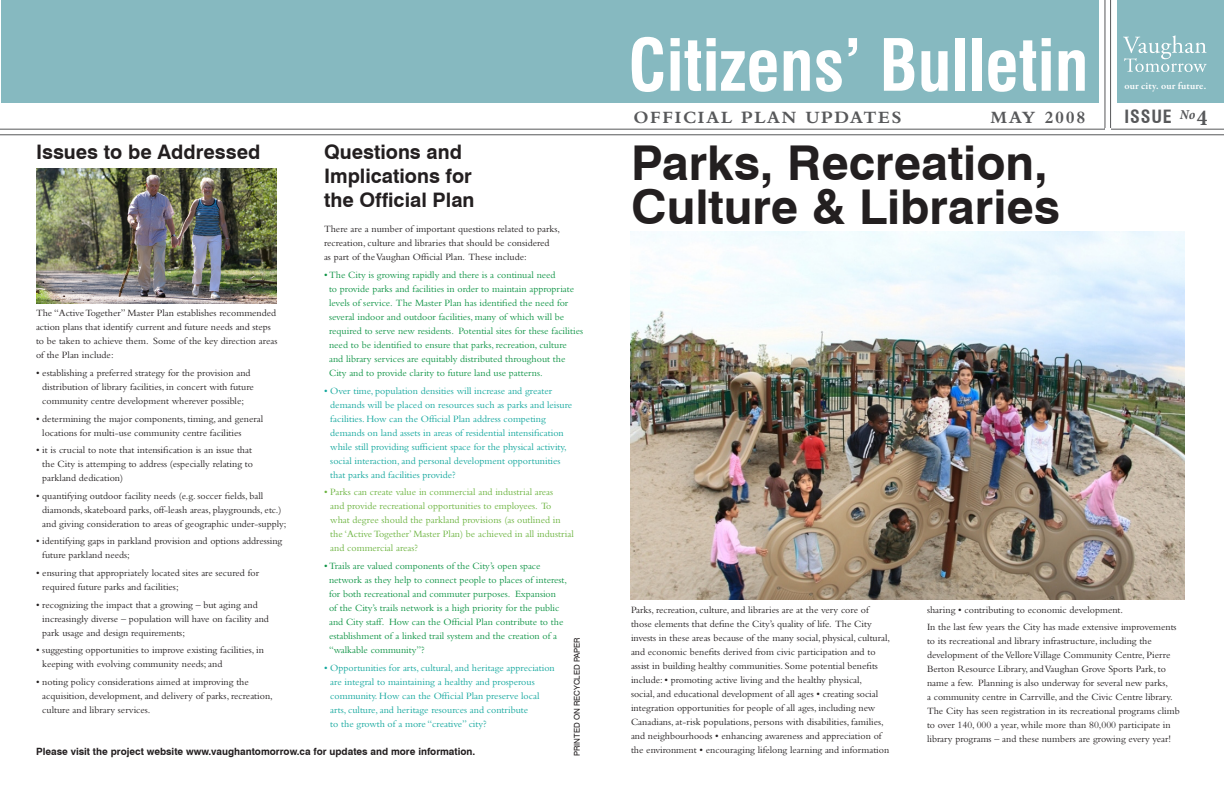
<style>
.page{position:relative;width:1224px;height:792px;background:#fff}
.page>*{position:absolute;margin:0;border:0;box-sizing:border-box;transform-origin:0 0}
.t1{font:700 condensed 70px "Swiss 721 BT";color:#fff}
.t2{font:700 48px/44px "Swiss 721 BT";color:#231f20}
.t3{font:700 20px/24px "Swiss 721 BT";color:#231f20}
.t4{font:700 18px "Bembo";letter-spacing:.09em;color:#57585a}
.t5{font:700 condensed 17.8px "Swiss 721 BT";letter-spacing:.05em;color:#57585a}
.t6{font:600 10.2px "Garamond Premr Pro";letter-spacing:.015em;color:#fff}
.t7{font:10px/14px "Bembo";color:#231f20}
.t8{font:10px/14px "Bembo";color:#0d9344}
.t9{font:10px/14px "Bembo";color:#12a79d}
.t10{font:10px/14px "Bembo";color:#6bb33e}
.t11{font:700 10px "Swiss 721 BT";color:#231f20}
.t12{font:8px "Swiss 721 BT";color:#231f20}
.s1{font-family:"Minion Pro";font-size:22.8px}
</style>
<div class="page">
<img style="left:630px;top:232px;width:555px;height:367px">
<div style="left:612px;top:1px;width:487px;height:102px;background:#86b9c0"></div>
<div style="left:1px;top:1px;width:619px;height:102px;background:#86b9c0"></div>
<div style="left:1118px;top:1px;width:106px;height:102px;background:#86b9c0"></div>
<hr style="left:1px;top:129px;width:1223px;height:1px;background:#57585a">
<hr style="left:1px;top:134px;width:1223px;height:1px;background:#57585a">
<hr style="left:1110px;top:0;width:1px;height:129px;background:#57585a">
<hr style="left:1105px;top:0;width:1px;height:129px;background:#57585a">
<svg style="left:1123px;top:35px;width:84px;height:37px"></svg>
<img style="left:36px;top:168px;width:240px;height:135px">
<p class="t3" style="left:324px;top:140px;width:152px">Questions and<br>Implications for the Official Plan</p>
<p class="t7" style="left:324px;top:222px;width:238px">There are a number of important questions related to parks, recreation, culture and libraries that should be considered<br>as part of the Vaughan Official Plan. These include:</p>
<p class="t8" style="left:329px;top:268px;width:256px;text-indent:-5px">• The City is growing rapidly and there is a continual need<br>to provide parks and facilities in order to maintain appropriate levels of service. The Master Plan has identified the need for several indoor and outdoor facilities, many of which will be required to serve new residents. Potential sites for these facilities need to be identified to ensure that parks, recreation, culture and library services are equitably distributed throughout the City and to provide clarity to future land use patterns.</p>
<p class="t9" style="left:330px;top:383px;width:243px;text-indent:-6px">• Over time, population densities will increase and greater demands will be placed on resources such as parks and leisure facilities. How can the Official Plan address competing demands on land assets in areas of residential intensification while still providing sufficient space for the physical activity, social interaction, and personal development opportunities that parks and facilities provide?</p>
<p class="t10" style="left:330px;top:485px;width:245px;text-indent:-6px">• Parks can create value in commercial and industrial areas<br>and provide recreational opportunities to employees. To<br>what degree should the parkland provisions (as outlined in the ‘Active Together’ Master Plan) be achieved in all industrial and commercial areas?</p>
<p class="t8" style="left:329px;top:558px;width:240px;text-indent:-5px">• Trails are valued components of the City’s open space network as they help to connect people to places of interest, for both recreational and commuter purposes. Expansion<br>of the City’s trails network is a high priority for the public and City staff. How can the Official Plan contribute to the establishment of a linked trail system and the creation of a “walkable community”?</p>
<p class="t9" style="left:330px;top:660px;width:226px;text-indent:-6px">• Opportunities for arts, cultural, and heritage appreciation are integral to maintaining a healthy and prosperous community. How can the Official Plan preserve local arts, culture, and heritage resources and contribute<br>to the growth of a more “creative” city?</p>
<p class="t3" style="left:36px;top:140px;width:226px">Issues to be Addressed</p>
<p class="t7" style="left:36px;top:306px;width:243px">The “Active Together” Master Plan establishes recommended action plans that identify current and future needs and steps to be taken to achieve them. Some of the key direction areas of the Plan include:</p>
<p class="t7" style="left:42px;top:365px;width:213px;text-indent:-6px">• establishing a preferred strategy for the provision and distribution of library facilities, in concert with future community centre development wherever possible;</p>
<p class="t7" style="left:42px;top:411px;width:222px;text-indent:-6px">• determining the major components, timing, and general locations for multi-use community centre facilities</p>
<p class="t7" style="left:42px;top:443px;width:212px;text-align:justify;text-indent:-6px">• it is crucial to note that intensification is an issue that the City is attemping to address (especially relating to parkland dedication)</p>
<p class="t7" style="left:42px;top:488px;width:246px;text-indent:-6px">• quantifying outdoor facility needs (e.g. soccer fields, ball diamonds, skateboard parks, off-leash areas, playgrounds, etc.) and giving consideration to areas of geographic under-supply;</p>
<p class="t7" style="left:42px;top:534px;width:242px;text-indent:-6px">• identifying gaps in parkland provision and options addressing future parkland needs;</p>
<p class="t7" style="left:42px;top:565px;width:218px;text-indent:-6px">• ensuring that appropriately located sites are secured for required future parks and facilities;</p>
<p class="t7" style="left:42px;top:597px;width:228px;text-indent:-6px">• recognizing the impact that a growing – but aging and increasingly diverse – population will have on facility and park usage and design requirements;</p>
<p class="t7" style="left:42px;top:643px;width:223px;text-indent:-6px">• suggesting opportunities to improve existing facilities, in keeping with evolving community needs; and</p>
<p class="t7" style="left:42px;top:674px;width:232px;text-indent:-6px">• noting policy considerations aimed at improving the acquisition, development, and delivery of parks, recreation, culture and library services.</p>
<p class="t12" style="left:572px;top:756px;width:120px;rotate:-90deg">printed on recycled paper</p>
<p class="t11" style="left:36px;top:745px;width:441px">Please visit the project website www.vaughantomorrow.ca for updates and more information.</p>
<p class="t1" style="left:628px;top:23px;width:462px">Citizens’ Bulletin</p>
<p class="t4" style="left:633px;top:107px;width:270px">OFFICIAL PLAN UPDATES</p>
<p class="t4" style="left:991px;top:107px;width:97px">MAY 2008</p>
<p class="t2" style="left:631px;top:141px;width:430px">Parks, Recreation,<br>Culture &amp; Libraries</p>
<p class="t6" style="left:1125px;top:80px;width:83px">our city. our future.</p>
<p class="t5" style="left:1124px;top:106px;width:84px">ISSUE <sup>No</sup><span class="s1">4</span></p>
<p class="t7" style="left:631px;top:602px;width:261px">Parks, recreation, culture, and libraries are at the very core of those elements that define the City’s quality of life. The City invests in these areas because of the many social, physical, cultural, and economic benefits derived from civic participation and to assist in building healthy communities. Some potential benefits include: • promoting active living and the healthy physical,<br>social, and educational development of all ages • creating social integration opportunities for people of all ages, including new Canadians, at-risk populations, persons with disabilities, families, and neighbourhoods • enhancing awareness and appreciation of the environment • encouraging lifelong learning and information</p>
<p class="t7" style="left:927px;top:602px;width:198px">sharing • contributing to economic development.</p>
<p class="t7" style="left:927px;top:620px;width:254px">In the last few years the City has made extensive improvements to its recreational and library infrastructure, including the development of the Vellore Village Community Centre, Pierre Berton Resource Library, and Vaughan Grove Sports Park, to name a few. Planning is also underway for several new parks,<br>a community centre in Carrville, and the Civic Centre library.<br>The City has seen registration in its recreational programs climb to over 140, 000 a year, while more than 80,000 participate in library programs – and these numbers are growing every year!</p>
</div>
